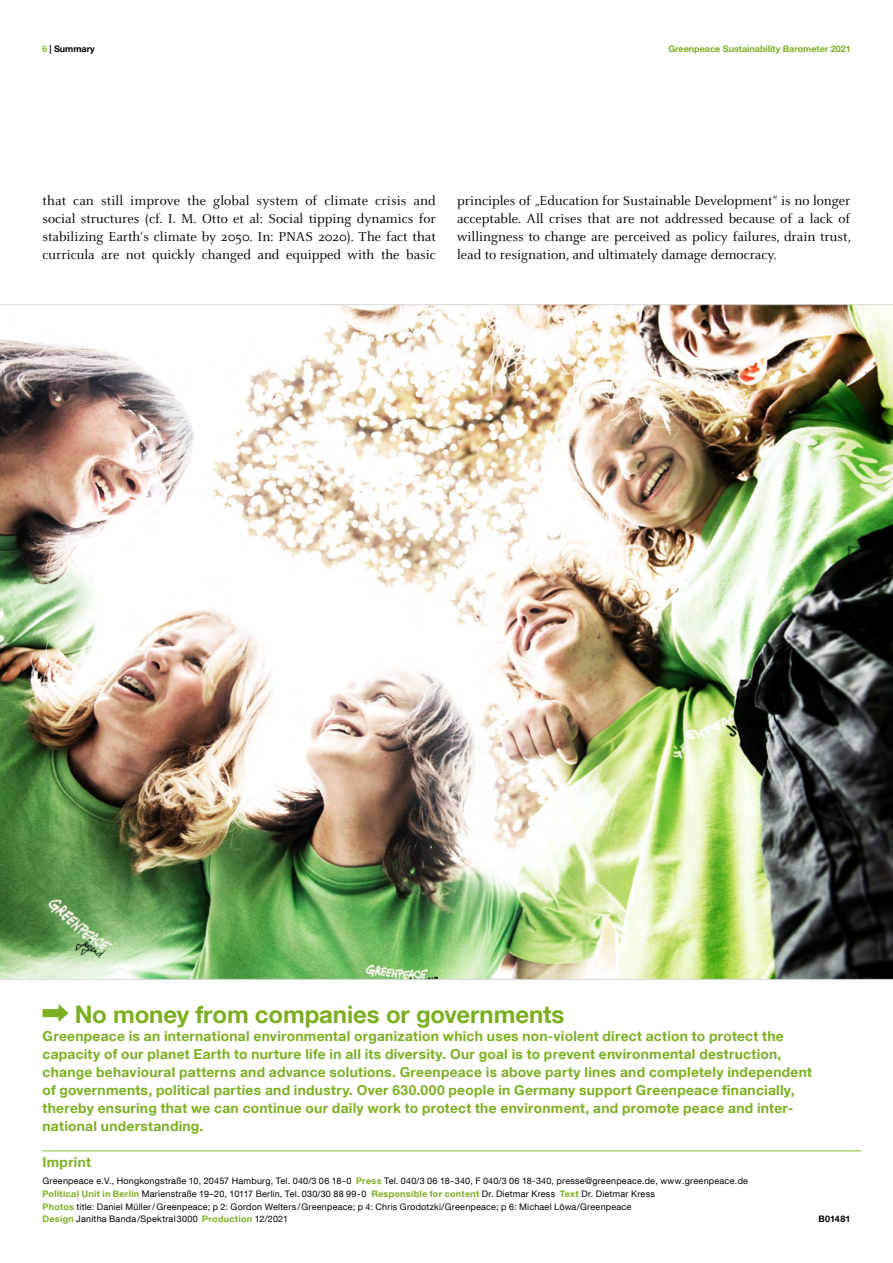
<style>
.page{position:relative;width:893px;height:1263px;background:#fff}
.page>*{position:absolute;margin:0;border:0;box-sizing:border-box;transform-origin:0 0}
.t1{font:700 24px "Helvetica Neue LT Com";letter-spacing:-.005em;color:#7baf21}
.t2{font:14.25px/18px "Celeste";color:#000;text-align:justify}
.t3{font:700 13.8px/18px "Helvetica Neue LT Com";letter-spacing:.02em;color:#7baf21}
.t4{font:9px/12.8px "Helvetica Neue LT Com";letter-spacing:.025em;color:#000}
.t5{font:700 9px "Helvetica Neue";color:#7baf21}
.t6{font:700 9px "Helvetica Neue";color:#000}
.t7{font:700 9px "Helvetica Neue LT Com";letter-spacing:.015em;color:#000}
.s1{color:#85bc22}
.s2{font-weight:700;color:#7baf21}
</style>
<div class="page">
<svg style="left:43px;top:1004px;width:25px;height:18px"></svg>
<hr style="left:43px;top:1150px;width:818px;height:1px;background:#85bc22">
<img style="left:0;top:304px;width:893px;height:675px">
<p class="t6" style="left:42px;top:42px;width:54px"><span class="s1">6</span> | Summary</p>
<p class="t5" style="left:668px;top:42px;width:184px">Greenpeace Sustainability Barometer 2021</p>
<p class="t2" style="left:43px;top:193px;width:395px">that can still improve the global system of climate crisis and social structures (cf. I. M. Otto et al: Social tipping dynamics for stabilizing Earth‘s climate by 2050. In: PNAS 2020). The fact that curricula are not quickly changed and equipped with the basic</p>
<p class="t2" style="left:457px;top:193px;width:395px">principles of „Education for Sustainable Development“ is no longer acceptable. All crises that are not addressed because of a lack of willingness to change are perceived as policy failures, drain trust, lead to resignation, and ultimately damage democracy.</p>
<h1 class="t1" style="left:75px;top:999px;width:491px">No money from companies or governments</h1>
<p class="t3" style="left:43px;top:1026px;width:771px">Greenpeace is an international environmental organization which uses non-violent direct action to protect the capacity of our planet Earth to nurture life in all its diversity. Our goal is to prevent environmental destruction, change behavioural patterns and advance solutions. Greenpeace is above party lines and completely independent of governments, political parties and industry. Over 630.000 people in Germany support Greenpeace financially, thereby ensuring that we can continue our daily work to protect the environment, and promote peace and inter&shy;national understanding.</p>
<p class="t3" style="left:43px;top:1152px;width:50px">Imprint</p>
<p class="t4" style="left:43px;top:1174px;width:707px">Greenpeace e.V., Hongkongstraße 10, 20457 Hamburg, Tel. 040/3 06 18 - 0 <span class="s2">Press</span> Tel. 040/3 06 18 - 340, F 040/3 06 18-340, presse@greenpeace.de, www.greenpeace.de <span class="s2">Political Unit in Berlin</span> Marienstraße 19–20, 10117 Berlin, Tel. 030/30 88 99 - 0 <span class="s2">Responsible for content</span> Dr. Dietmar Kress <span class="s2">Text</span> Dr. Dietmar Kress<br><span class="s2">Photos</span> title: Daniel Müller/Greenpeace; p 2: Gordon Welters/Greenpeace; p 4: Chris Grodotzki/Greenpeace; p 6: Michael Löwa/Greenpeace<br><span class="s2">Design</span> Janitha Banda/Spektral3000 <span class="s2">Production</span> 12/2021</p>
<p class="t7" style="left:818px;top:1213px;width:34px">B01481</p>
</div>
